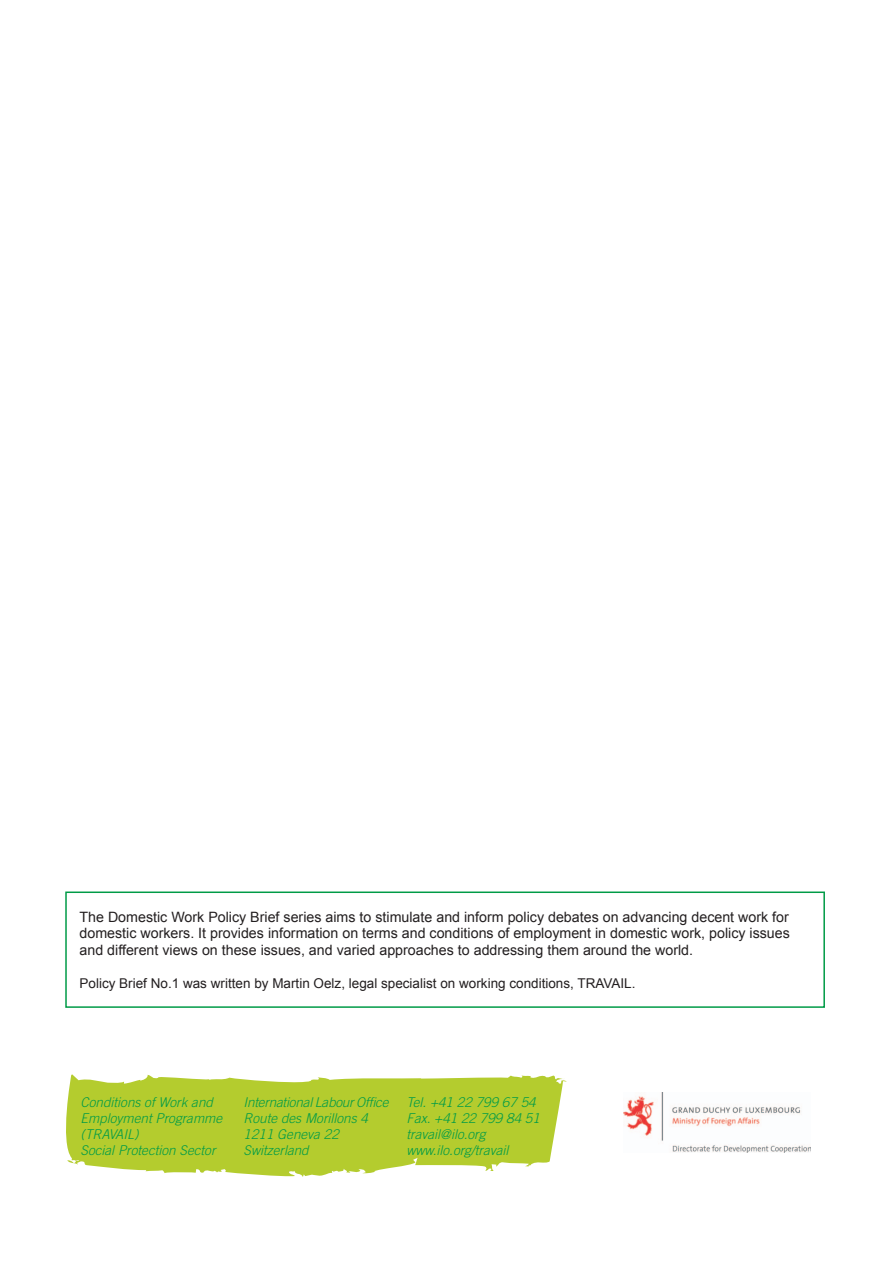
<style>
.page{position:relative;width:893px;height:1263px;background:#fff}
.page>*{position:absolute;margin:0;border:0;box-sizing:border-box;transform-origin:0 0}
.t1{font:14.25px/16.5px "Arial";color:#231f20;text-align:justify}
.t2{font:italic 300 13.5px/16.2px "Trade Gothic LT Std";color:#009b47}
.t3{font:13.5px "Arial";color:#231f20}
</style>
<div class="page">
<svg style="left:66px;top:1074px;width:501px;height:103px;background:#bfd34c"></svg>
<div style="left:65px;top:891px;width:760px;height:117px;border:2px solid #009b47"></div>
<img style="left:623px;top:1093px;width:188px;height:60px">
<p class="t1" style="left:80px;top:909px;width:712px">The Domestic Work Policy Brief series aims to stimulate and inform policy debates on advancing decent work for domestic workers. It provides information on terms and conditions of employment in domestic work, policy issues and different views on these issues, and varied approaches to addressing them around the world.</p>
<p class="t3" style="left:80px;top:974px;width:557px">Policy Brief No.1 was written by Martin Oelz, legal specialist on working conditions, TRAVAIL.</p>
<p class="t2" style="left:81px;top:1094px;width:143px">Conditions of Work and<br>Employment Programme (TRAVAIL)<br>Social Protection Sector</p>
<p class="t2" style="left:244px;top:1094px;width:146px">International Labour Office<br>Route des Morillons 4<br>1211 Geneva 22<br>Switzerland</p>
<p class="t2" style="left:406px;top:1094px;width:135px">Tel. +41 22 799 67 54<br>Fax. +41 22 799 84 51 travail@ilo.org www.ilo.org/travail</p>
</div>
